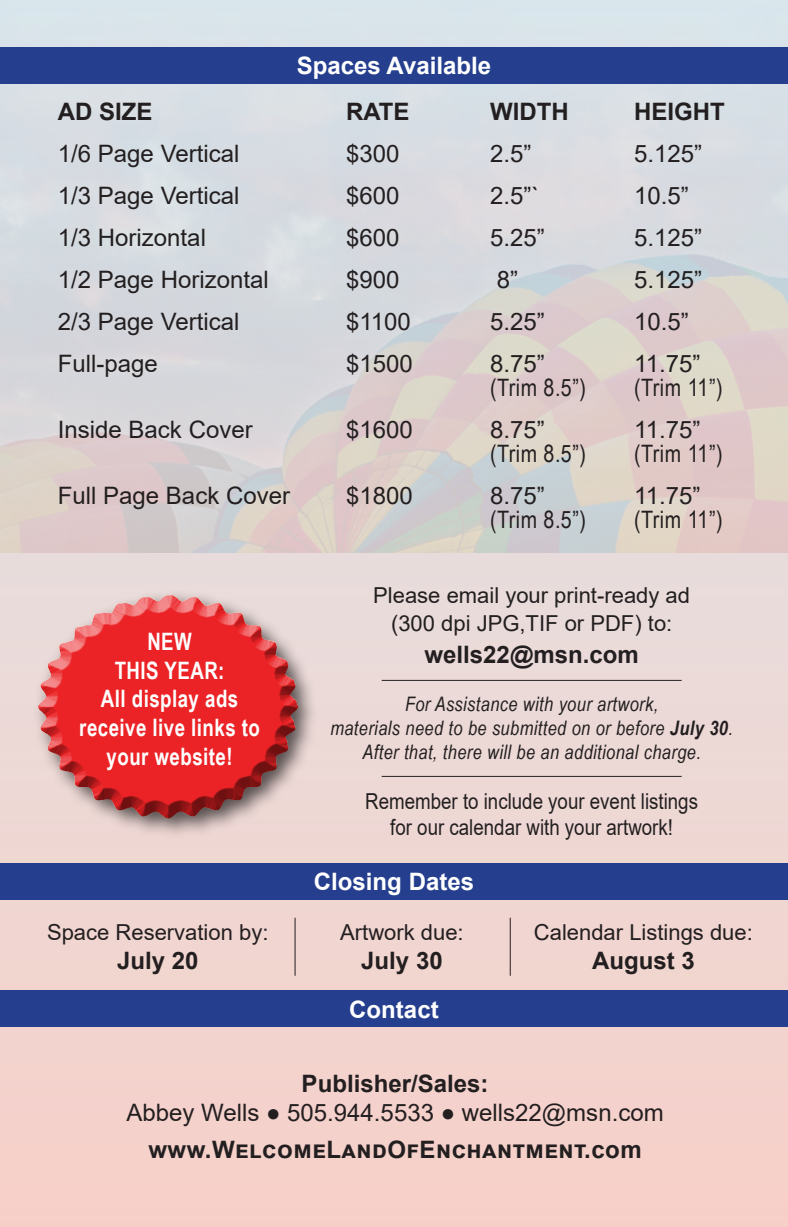
<style>
.page{position:relative;width:788px;height:1227px;background:#f1d5d0}
.page>*{position:absolute;margin:0;border:0;box-sizing:border-box;transform-origin:0 0}
.t1{font:24px/28.8px "Arial";color:#231f20;text-align:center}
.t2{font:24px "Arial Narrow";letter-spacing:.02em;color:#231f20}
.t3{font:700 24px "Arial";color:#231f20}
.t4{font:700 24px/28.8px "Arial Narrow";letter-spacing:.02em;color:#fff;text-align:center;scale:.95 1}
.t5{font:700 24px "Arial";color:#fff}
.t6{font:700 24px "Arial";letter-spacing:.02em;color:#231f20}
.t7{font:22px/28px "Arial";color:#231f20;text-align:center}
.t8{font:22px/26px "Arial";color:#231f20;text-align:center;scale:.85 1}
.t9{font:italic 20px "Arial Narrow";letter-spacing:.02em;color:#231f20}
.s1{font-weight:700}
</style>
<div class="page">
<img style="left:0;top:0;width:788px;height:553px">
<div style="left:0;top:991px;width:788px;height:36px;background:#253f8e"></div>
<div style="left:0;top:864px;width:788px;height:36px;background:#253f8e"></div>
<div style="left:0;top:48px;width:788px;height:36px;background:#253f8e"></div>
<hr style="left:382px;top:680px;width:299px;height:1px;background:#231f20">
<hr style="left:382px;top:776px;width:299px;height:1px;background:#231f20">
<hr style="left:294px;top:918px;width:1px;height:58px;background:#231f20">
<hr style="left:510px;top:918px;width:1px;height:58px;background:#231f20">
<div style="left:32px;top:589px;width:286px;height:250px;background:#231f20;opacity:.75"></div>
<div style="left:27px;top:585px;width:282px;height:219px;background:#e9dcdb"></div>
<div style="left:27px;top:594px;width:282px;height:234px;background:#231f20;opacity:.75"></div>
<p class="t5" style="left:297px;top:49px;width:196px">Spaces Available</p>
<p class="t3" style="left:58px;top:95px;width:96px">AD SIZE</p>
<p class="t3" style="left:346px;top:95px;width:65px">RATE</p>
<p class="t3" style="left:490px;top:95px;width:80px">WIDTH</p>
<p class="t3" style="left:634px;top:95px;width:92px">HEIGHT</p>
<p class="t1" style="left:58px;top:139px;width:183px">1/6 Page Vertical</p>
<p class="t1" style="left:346px;top:139px;width:55px">$300</p>
<p class="t1" style="left:490px;top:139px;width:43px">2.5”</p>
<p class="t1" style="left:634px;top:139px;width:70px">5.125”</p>
<p class="t1" style="left:58px;top:181px;width:183px">1/3 Page Vertical</p>
<p class="t1" style="left:346px;top:181px;width:55px">$600</p>
<p class="t1" style="left:490px;top:181px;width:51px">2.5”`</p>
<p class="t1" style="left:634px;top:181px;width:56px">10.5”</p>
<p class="t1" style="left:58px;top:223px;width:150px">1/3 Horizontal</p>
<p class="t1" style="left:346px;top:223px;width:55px">$600</p>
<p class="t1" style="left:490px;top:223px;width:56px">5.25”</p>
<p class="t1" style="left:634px;top:223px;width:70px">5.125”</p>
<p class="t1" style="left:58px;top:265px;width:212px">1/2 Page Horizontal</p>
<p class="t1" style="left:346px;top:265px;width:55px">$900</p>
<p class="t1" style="left:497px;top:265px;width:23px">8”</p>
<p class="t1" style="left:634px;top:265px;width:70px">5.125”</p>
<p class="t1" style="left:58px;top:307px;width:183px">2/3 Page Vertical</p>
<p class="t1" style="left:346px;top:307px;width:66px">$1100</p>
<p class="t1" style="left:490px;top:307px;width:56px">5.25”</p>
<p class="t1" style="left:634px;top:307px;width:56px">10.5”</p>
<p class="t1" style="left:58px;top:349px;width:102px">Full-page</p>
<p class="t1" style="left:346px;top:349px;width:68px">$1500</p>
<p class="t1" style="left:490px;top:349px;width:56px">8.75”</p>
<p class="t1" style="left:634px;top:349px;width:68px">11.75”</p>
<p class="t2" style="left:490px;top:370px;width:97px">(Trim 8.5”)</p>
<p class="t2" style="left:634px;top:370px;width:90px">(Trim 11”)</p>
<p class="t1" style="left:58px;top:415px;width:196px">Inside Back Cover</p>
<p class="t1" style="left:346px;top:415px;width:68px">$1600</p>
<p class="t1" style="left:490px;top:415px;width:56px">8.75”</p>
<p class="t1" style="left:634px;top:415px;width:68px">11.75”</p>
<p class="t2" style="left:490px;top:436px;width:97px">(Trim 8.5”)</p>
<p class="t2" style="left:634px;top:436px;width:90px">(Trim 11”)</p>
<p class="t1" style="left:58px;top:481px;width:234px">Full Page Back Cover</p>
<p class="t1" style="left:346px;top:481px;width:68px">$1800</p>
<p class="t1" style="left:490px;top:481px;width:56px">8.75”</p>
<p class="t1" style="left:634px;top:481px;width:68px">11.75”</p>
<p class="t2" style="left:490px;top:502px;width:97px">(Trim 8.5”)</p>
<p class="t2" style="left:634px;top:502px;width:90px">(Trim 11”)</p>
<p class="t4" style="left:147px;top:626px;width:48px">NEW</p>
<p class="t4" style="left:115px;top:654px;width:117px">THIS YEAR:</p>
<p class="t4" style="left:79px;top:683px;width:192px">All display ads receive live links to your website!</p>
<p class="t7" style="left:47px;top:918px;width:223px">Space Reservation by:</p>
<p class="t3" style="left:117px;top:944px;width:83px">July 20</p>
<p class="t7" style="left:373px;top:581px;width:318px">Please email your print-ready ad (300 dpi JPG,TIF or PDF) to:</p>
<p class="t3" style="left:424px;top:637px;width:216px">wells22@msn.com</p>
<p class="t9" style="left:405px;top:690px;width:255px">For Assistance with your artwork,</p>
<p class="t9" style="left:330px;top:714px;width:404px">materials need to be submitted on or before <span class="s1">July 30</span>.</p>
<p class="t9" style="left:362px;top:738px;width:340px">After that, there will be an additional charge.</p>
<p class="t8" style="left:365px;top:788px;width:393px">Remember to include your event listings for our calendar with your artwork!</p>
<p class="t5" style="left:314px;top:865px;width:162px">Closing Dates</p>
<p class="t7" style="left:340px;top:918px;width:125px">Artwork due:</p>
<p class="t3" style="left:361px;top:944px;width:83px">July 30</p>
<p class="t5" style="left:349px;top:992px;width:91px">Contact</p>
<p class="t7" style="left:534px;top:918px;width:220px">Calendar Listings due:</p>
<p class="t3" style="left:592px;top:944px;width:104px">August 3</p>
<p class="t1" style="left:126px;top:1069px;width:539px"><span class="s1">Publisher/Sales:<br></span>Abbey Wells ● 505.944.5533 ● wells22@msn.com</p>
<p class="t6" style="left:148px;top:1133px;width:495px">www.WelcomeLandOfEnchantment.com</p>
</div>
